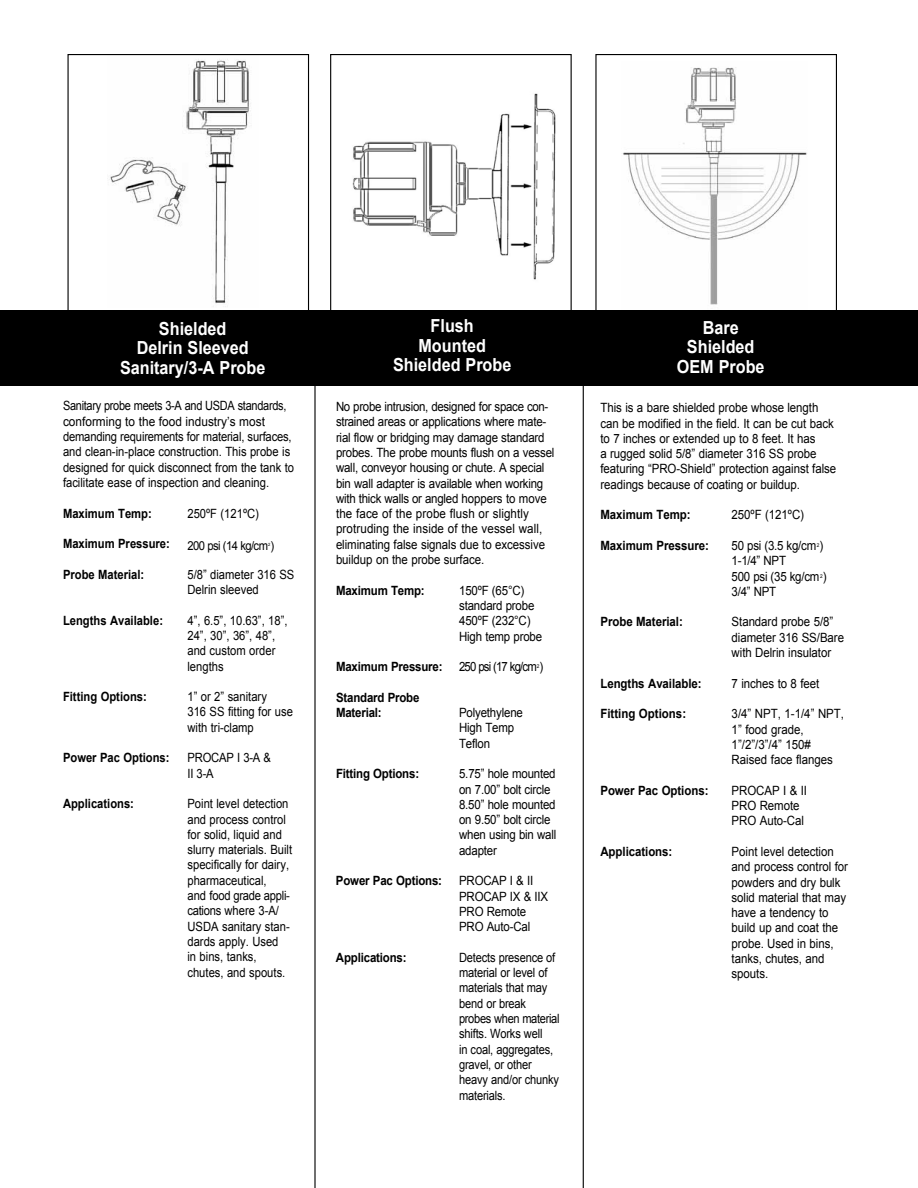
<style>
.page{position:relative;width:918px;height:1188px;background:#fff}
.page>*{position:absolute;margin:0;border:0;box-sizing:border-box;transform-origin:0 0}
.t1{font:700 18px/19.5px "Arial";color:#fff;text-align:center;scale:.9 1}
.t2{font:12.75px/15.3px "Arial";letter-spacing:-.005em;color:#000;scale:.9 1}
.t3{font:12.75px/15.3px "Arial";letter-spacing:-.005em;color:#000;scale:.88 1}
.t4{font:12.75px/15.3px "Arial";letter-spacing:-.005em;color:#000;scale:.86 1}
.t5{font:700 12.75px/15.3px "Arial";letter-spacing:-.005em;color:#000;scale:.9 1}
.t6{font:12.75px/15.3px "Arial";letter-spacing:-.005em;color:#000;scale:.87 1}
.t7{font:700 12.75px "Arial";letter-spacing:-.005em;color:#000;scale:.88 1}
.t8{font:12.75px "Arial";letter-spacing:-.07em;color:#000;scale:.89 1}
.t9{font:12.3px "Arial";letter-spacing:-.05em;color:#000;scale:.91 1}
.t10{font:5.25px "Arial";color:#000;scale:.9 1}
.t11{font:4.35px "Arial";color:#000;scale:.9 1}
</style>
<div class="page">
<img style="left:622px;top:67px;width:185px;height:238px">
<img style="left:109px;top:59px;width:142px;height:248px">
<hr style="left:314px;top:347px;width:2px;height:841px;background:#000">
<hr style="left:583px;top:339px;width:1px;height:849px;background:#000">
<div style="left:0;top:310px;width:918px;height:76px;background:#000"></div>
<div style="left:68px;top:54px;width:241px;height:260px;border:1px solid #000"></div>
<div style="left:595px;top:54px;width:242px;height:260px;border:1px solid #000"></div>
<div style="left:330px;top:54px;width:242px;height:260px;border:1px solid #000"></div>
<img style="left:352px;top:93px;width:204px;height:187px">
<h1 class="t1" style="left:120px;top:319px;width:163px">Shielded<br>Delrin Sleeved<br>Sanitary/3-A Probe</h1>
<p class="t4" style="left:63px;top:398px;width:270px">Sanitary probe meets 3-A and USDA standards, conforming to the food industry’s most demanding requirements for material, surfaces, and clean-in-place construction. This probe is designed for quick disconnect from the tank to facilitate ease of inspection and cleaning.</p>
<p class="t7" style="left:63px;top:505px;width:102px">Maximum Temp:</p>
<p class="t3" style="left:187px;top:506px;width:83px">250ºF (121ºC)</p>
<p class="t7" style="left:63px;top:535px;width:123px">Maximum Pressure:</p>
<p class="t9" style="left:188px;top:537px;width:97px">200 psi (14 kg/cm )</p>
<p class="t11" style="left:268px;top:541px;width:4px">2</p>
<p class="t7" style="left:63px;top:566px;width:94px">Probe Material:</p>
<p class="t3" style="left:187px;top:567px;width:123px">5/8” diameter 316 SS<br>Delrin sleeved</p>
<p class="t7" style="left:63px;top:612px;width:115px">Lengths Available:</p>
<p class="t3" style="left:187px;top:613px;width:115px">4”, 6.5”, 10.63”, 18”,<br>24”, 30”, 36”, 48”, and custom order lengths</p>
<p class="t7" style="left:63px;top:688px;width:97px">Fitting Options:</p>
<p class="t3" style="left:187px;top:689px;width:121px">1” or 2” sanitary<br>316 SS fitting for use with tri-clamp</p>
<p class="t7" style="left:63px;top:749px;width:123px">Power Pac Options:</p>
<p class="t3" style="left:187px;top:750px;width:96px">PROCAP I 3-A &amp;<br>II 3-A</p>
<p class="t7" style="left:63px;top:795px;width:82px">Applications:</p>
<p class="t3" style="left:187px;top:796px;width:121px">Point level detection and process control for solid, liquid and slurry materials. Built specifically for dairy, pharmaceutical,<br>and food grade appli&shy;cations where 3-A/<br>USDA sanitary stan&shy;dards apply. Used<br>in bins, tanks, chutes, and spouts.</p>
<h1 class="t1" style="left:393px;top:317px;width:133px">Flush<br>Mounted<br>Shielded Probe</h1>
<h1 class="t1" style="left:677px;top:318px;width:99px">Bare<br>Shielded<br>OEM Probe</h1>
<p class="t2" style="left:336px;top:399px;width:244px">No probe intrusion, designed for space con&shy;strained areas or applications where mate&shy;rial flow or bridging may damage standard probes. The probe mounts flush on a vessel wall, conveyor housing or chute. A special bin wall adapter is available when working with thick walls or angled hoppers to move the face of the probe flush or slightly protruding the inside of the vessel wall, eliminating false signals due to excessive buildup on the probe surface.</p>
<p class="t5" style="left:336px;top:583px;width:100px">Maximum Temp:</p>
<p class="t2" style="left:459px;top:583px;width:94px">150ºF (65°C) standard probe<br>450ºF (232°C)<br>High temp probe</p>
<p class="t5" style="left:336px;top:659px;width:120px">Maximum Pressure:</p>
<p class="t8" style="left:459px;top:658px;width:96px">250 psi (17 kg/cm )</p>
<p class="t10" style="left:537px;top:663px;width:4px">2</p>
<p class="t5" style="left:336px;top:690px;width:94px">Standard Probe<br>Material:</p>
<p class="t2" style="left:459px;top:705px;width:72px">Polyethylene<br>High Temp<br>Teflon</p>
<p class="t5" style="left:336px;top:767px;width:94px">Fitting Options:</p>
<p class="t2" style="left:459px;top:766px;width:110px">5.75” hole mounted on 7.00” bolt circle<br>8.50” hole mounted on 9.50” bolt circle when using bin wall adapter</p>
<p class="t5" style="left:336px;top:874px;width:119px">Power Pac Options:</p>
<p class="t2" style="left:459px;top:873px;width:101px">PROCAP I &amp; II<br>PROCAP IX &amp; IIX<br>PRO Remote<br>PRO Auto-Cal</p>
<p class="t5" style="left:336px;top:950px;width:80px">Applications:</p>
<p class="t6" style="left:459px;top:950px;width:117px">Detects presence of material or level of materials that may bend or break probes when material shifts. Works well<br>in coal, aggregates, gravel, or other heavy and/or chunky materials.</p>
<p class="t2" style="left:600px;top:400px;width:264px">This is a bare shielded probe whose length can be modified in the field. It can be cut back to 7 inches or extended up to 8 feet. It has<br>a rugged solid 5/8” diameter 316 SS probe featuring “PRO-Shield” protection against false readings because of coating or buildup.</p>
<p class="t5" style="left:600px;top:508px;width:102px">Maximum Temp:</p>
<p class="t2" style="left:732px;top:507px;width:82px">250ºF (121ºC)</p>
<p class="t5" style="left:600px;top:538px;width:122px">Maximum Pressure:</p>
<p class="t2" style="left:732px;top:538px;width:103px">50 psi (3.5 kg/cm )</p>
<p class="t10" style="left:817px;top:542px;width:4px">2</p>
<p class="t2" style="left:732px;top:553px;width:107px">1-1/4” NPT<br>500 psi (35 kg/cm )</p>
<p class="t10" style="left:820px;top:572px;width:4px">2</p>
<p class="t2" style="left:732px;top:584px;width:51px">3/4” NPT</p>
<p class="t5" style="left:600px;top:615px;width:93px">Probe Material:</p>
<p class="t2" style="left:732px;top:614px;width:126px">Standard probe 5/8” diameter 316 SS/Bare with Delrin insulator</p>
<p class="t5" style="left:600px;top:676px;width:114px">Lengths Available:</p>
<p class="t2" style="left:732px;top:676px;width:99px">7 inches to 8 feet</p>
<p class="t5" style="left:600px;top:707px;width:97px">Fitting Options:</p>
<p class="t2" style="left:732px;top:706px;width:127px">3/4” NPT, 1-1/4” NPT,<br>1” food grade,<br>1”/2”/3”/4” 150#<br>Raised face flanges</p>
<p class="t5" style="left:600px;top:783px;width:122px">Power Pac Options:</p>
<p class="t2" style="left:732px;top:783px;width:85px">PROCAP I &amp; II<br>PRO Remote<br>PRO Auto-Cal</p>
<p class="t5" style="left:600px;top:844px;width:81px">Applications:</p>
<p class="t2" style="left:732px;top:844px;width:131px">Point level detection and process control for powders and dry bulk solid material that may have a tendency to build up and coat the probe. Used in bins, tanks, chutes, and spouts.</p>
</div>
